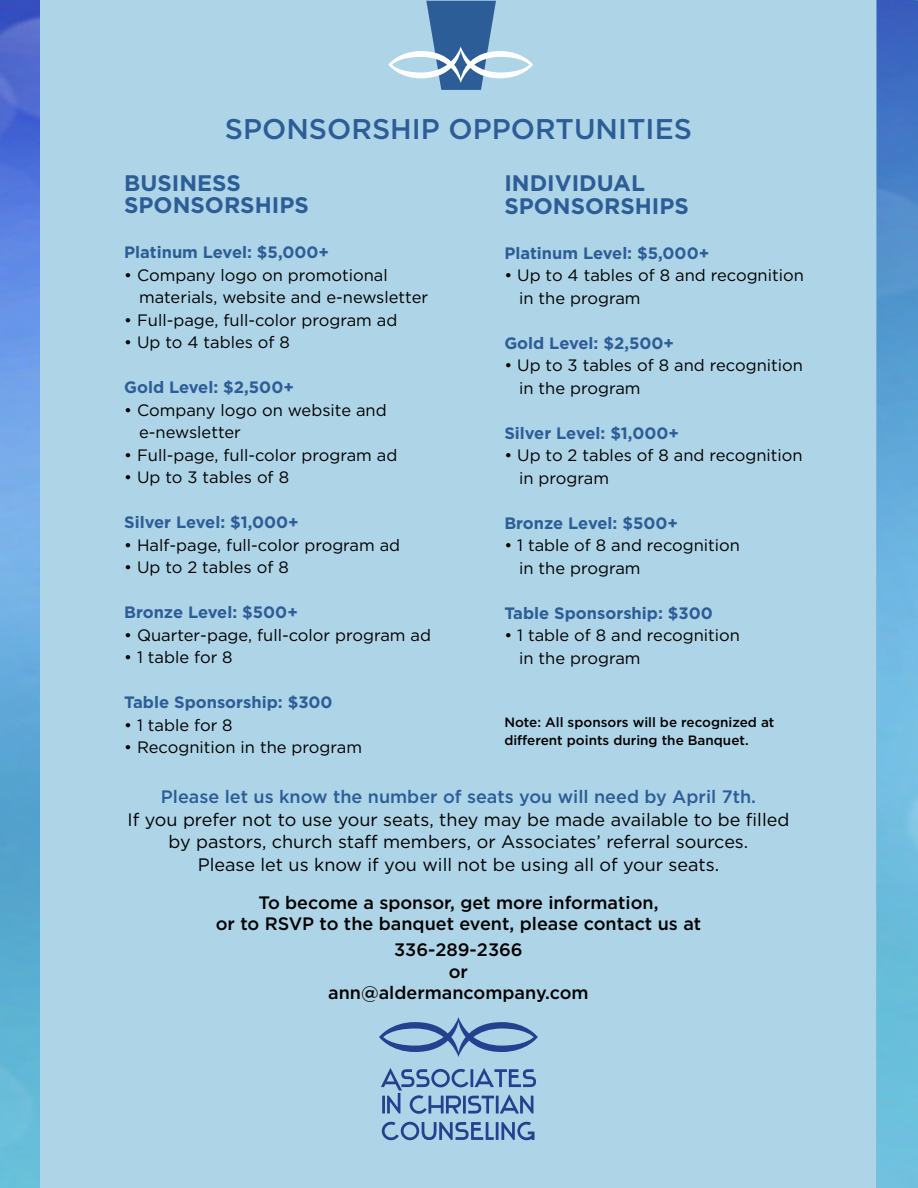
<style>
.page{position:relative;width:918px;height:1188px;background:#fff}
.page>*{position:absolute;margin:0;border:0;box-sizing:border-box;transform-origin:0 0}
.t1{font:500 28.5px "Gotham";color:#2d5d97}
.t2{font:700 22.5px/22.5px "Gotham";color:#2d5d97}
.t3{font:18px/22.5px "Gotham";color:#000;text-align:center}
.t4{font:500 18px/21.6px "Gotham";color:#000;text-align:center}
.t5{font:500 18px "Gotham";color:#2d5d97}
.t6{font:16.5px/22.5px "Gotham";color:#000}
.t7{font:700 16.5px "Gotham";color:#2d5d97}
.t8{font:500 13.5px/18px "Gotham";color:#000}
</style>
<div class="page">
<img style="left:0;top:0;width:918px;height:1188px">
<div style="left:40px;top:0;width:837px;height:1188px;background:#aed4e7"></div>
<svg style="left:388px;top:1px;width:145px;height:89px"></svg>
<svg style="left:379px;top:1017px;width:159px;height:40px"></svg>
<svg style="left:382px;top:1122px;width:152px;height:18px"></svg>
<svg style="left:381px;top:1068px;width:155px;height:46px"></svg>
<h1 class="t1" style="left:225px;top:110px;width:469px">SPONSORSHIP OPPORTUNITIES</h1>
<h2 class="t2" style="left:124px;top:171px;width:186px">BUSINESS<br>SPONSORSHIPS</h2>
<p class="t7" style="left:124px;top:241px;width:206px">Platinum Level: $5,000+</p>
<p class="t6" style="left:139px;top:263px;width:291px;text-indent:-15px">• Company logo on promotional materials, website and e-newsletter</p>
<p class="t6" style="left:124px;top:308px;width:275px">• Full-page, full-color program ad</p>
<p class="t6" style="left:124px;top:331px;width:167px">• Up to 4 tables of 8</p>
<p class="t7" style="left:124px;top:376px;width:171px">Gold Level: $2,500+</p>
<p class="t6" style="left:139px;top:398px;width:249px;text-indent:-15px">• Company logo on website and e-newsletter</p>
<p class="t6" style="left:124px;top:443px;width:275px">• Full-page, full-color program ad</p>
<p class="t6" style="left:124px;top:466px;width:166px">• Up to 3 tables of 8</p>
<p class="t7" style="left:124px;top:511px;width:176px">Silver Level: $1,000+</p>
<p class="t6" style="left:124px;top:533px;width:278px">• Half-page, full-color program ad</p>
<p class="t6" style="left:124px;top:556px;width:166px">• Up to 2 tables of 8</p>
<p class="t7" style="left:124px;top:602px;width:175px">Bronze Level: $500+</p>
<p class="t6" style="left:124px;top:623px;width:308px">• Quarter-page, full-color program ad</p>
<p class="t6" style="left:124px;top:646px;width:110px">• 1 table for 8</p>
<p class="t7" style="left:124px;top:692px;width:210px">Table Sponsorship: $300</p>
<p class="t6" style="left:124px;top:713px;width:110px">• 1 table for 8</p>
<p class="t6" style="left:124px;top:736px;width:239px">• Recognition in the program</p>
<h2 class="t2" style="left:504px;top:172px;width:186px">INDIVIDUAL<br>SPONSORSHIPS</h2>
<p class="t7" style="left:504px;top:242px;width:206px">Platinum Level: $5,000+</p>
<p class="t6" style="left:519px;top:264px;width:286px;text-indent:-15px">• Up to 4 tables of 8 and recognition in the program</p>
<p class="t7" style="left:504px;top:332px;width:171px">Gold Level: $2,500+</p>
<p class="t6" style="left:519px;top:354px;width:285px;text-indent:-15px">• Up to 3 tables of 8 and recognition in the program</p>
<p class="t7" style="left:504px;top:422px;width:176px">Silver Level: $1,000+</p>
<p class="t6" style="left:519px;top:444px;width:285px;text-indent:-15px">• Up to 2 tables of 8 and recognition in program</p>
<p class="t7" style="left:504px;top:512px;width:175px">Bronze Level: $500+</p>
<p class="t6" style="left:519px;top:534px;width:222px;text-indent:-15px">• 1 table of 8 and recognition in the program</p>
<p class="t7" style="left:504px;top:602px;width:210px">Table Sponsorship: $300</p>
<p class="t6" style="left:519px;top:624px;width:222px;text-indent:-15px">• 1 table of 8 and recognition in the program</p>
<p class="t8" style="left:504px;top:713px;width:272px">Note: All sponsors will be recognized at different points during the Banquet.</p>
<p class="t5" style="left:161px;top:785px;width:597px">Please let us know the number of seats you will need by April 7th.</p>
<p class="t3" style="left:128px;top:808px;width:663px">If you prefer not to use your seats, they may be made available to be filled by pastors, church staff members, or Associates’ referral sources.<br>Please let us know if you will not be using all of your seats.</p>
<p class="t4" style="left:216px;top:891px;width:487px">To become a sponsor, get more information,<br>or to RSVP to the banquet event, please contact us at</p>
<p class="t4" style="left:328px;top:939px;width:262px">336-289-2366<br>or ann@aldermancompany.com</p>
</div>
